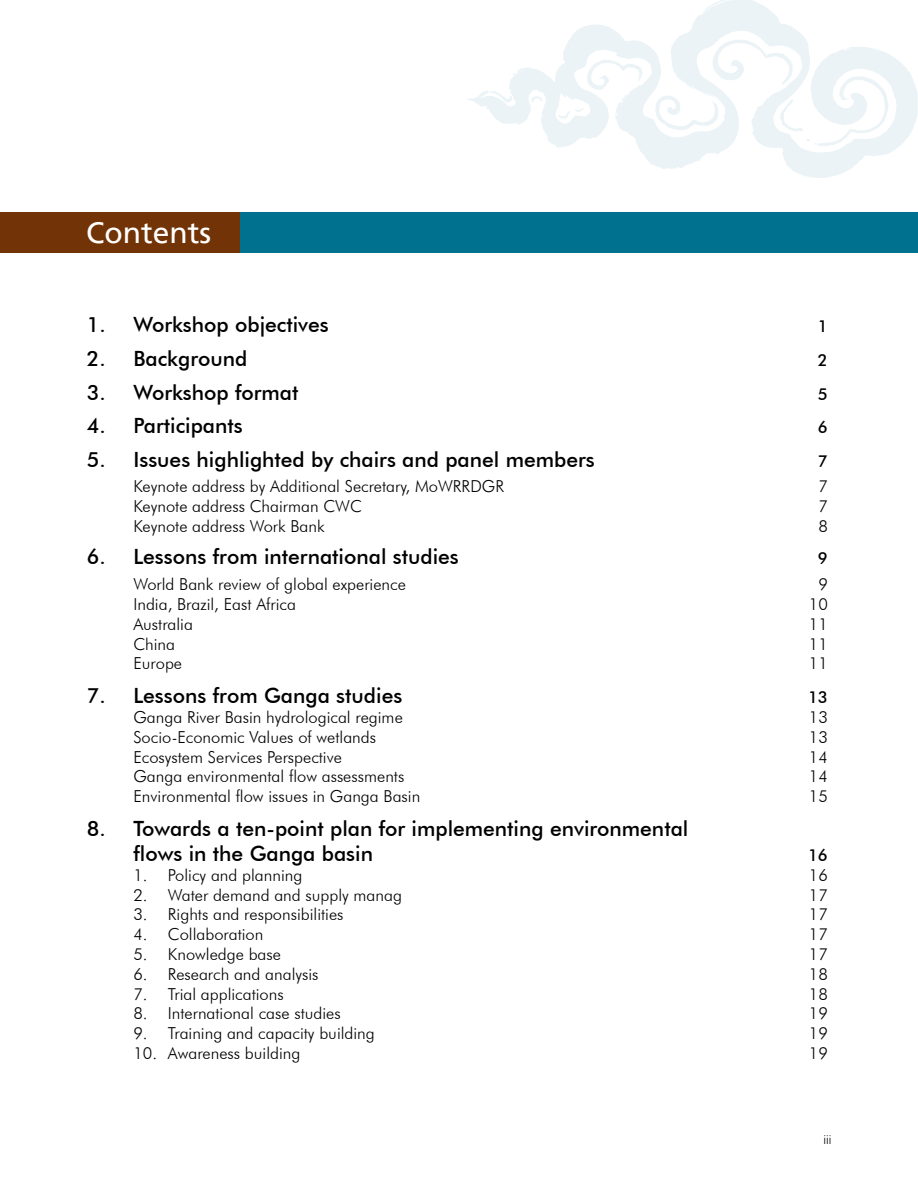
<style>
.page{position:relative;width:918px;height:1188px;background:#fff}
.page>*{position:absolute;margin:0;border:0;box-sizing:border-box;transform-origin:0 0}
.t1{font:30px "Frutiger LT";color:#fff}
.t2{font:500 21px/25.2px "Futura BT";color:#000}
.t3{font:300 16.5px "Futura BT";color:#000}
.t4{font:500 16.5px "Futura BT";color:#000}
.t5{font:300 12px "Frutiger LT";color:#000}
</style>
<div class="page">
<div style="left:1px;top:213px;width:834px;height:40px;background:#723406"></div>
<div style="left:240px;top:213px;width:678px;height:40px;background:#00728f"></div>
<h1 class="t1" style="left:86px;top:215px;width:127px">Contents</h1>
<p class="t2" style="left:87px;top:312px;width:243px">1. Workshop objectives</p>
<p class="t4" style="left:818px;top:316px;width:11px">1</p>
<p class="t2" style="left:87px;top:346px;width:162px">2. Background</p>
<p class="t4" style="left:818px;top:350px;width:11px">2</p>
<p class="t2" style="left:87px;top:379px;width:213px">3. Workshop format</p>
<p class="t4" style="left:818px;top:384px;width:11px">5</p>
<p class="t2" style="left:87px;top:413px;width:157px">4. Participants</p>
<p class="t4" style="left:818px;top:417px;width:11px">6</p>
<p class="t2" style="left:87px;top:447px;width:509px">5. Issues highlighted by chairs and panel members</p>
<p class="t4" style="left:818px;top:451px;width:11px">7</p>
<p class="t3" style="left:133px;top:476px;width:372px">Keynote address by Additional Secretary, MoWRRDGR</p>
<p class="t3" style="left:818px;top:476px;width:11px">7</p>
<p class="t3" style="left:133px;top:496px;width:230px">Keynote address Chairman CWC</p>
<p class="t3" style="left:818px;top:496px;width:11px">7</p>
<p class="t3" style="left:133px;top:516px;width:193px">Keynote address Work Bank</p>
<p class="t3" style="left:818px;top:516px;width:11px">8</p>
<p class="t2" style="left:87px;top:543px;width:373px">6. Lessons from international studies</p>
<p class="t4" style="left:818px;top:548px;width:11px">9</p>
<p class="t3" style="left:133px;top:574px;width:274px">World Bank review of global experience</p>
<p class="t3" style="left:818px;top:574px;width:11px">9</p>
<p class="t3" style="left:133px;top:594px;width:164px">India, Brazil, East Africa</p>
<p class="t3" style="left:809px;top:594px;width:21px">10</p>
<p class="t3" style="left:133px;top:614px;width:61px">Australia</p>
<p class="t3" style="left:809px;top:614px;width:21px">11</p>
<p class="t3" style="left:133px;top:634px;width:43px">China</p>
<p class="t3" style="left:809px;top:634px;width:21px">11</p>
<p class="t3" style="left:133px;top:654px;width:50px">Europe</p>
<p class="t3" style="left:809px;top:654px;width:21px">11</p>
<p class="t2" style="left:87px;top:683px;width:317px">7. Lessons from Ganga studies</p>
<p class="t4" style="left:808px;top:687px;width:21px">13</p>
<p class="t3" style="left:133px;top:707px;width:271px">Ganga River Basin hydrological regime</p>
<p class="t3" style="left:809px;top:707px;width:21px">13</p>
<p class="t3" style="left:133px;top:727px;width:244px">Socio-Economic Values of wetlands</p>
<p class="t3" style="left:809px;top:727px;width:21px">13</p>
<p class="t3" style="left:133px;top:747px;width:210px">Ecosystem Services Perspective</p>
<p class="t3" style="left:809px;top:747px;width:21px">14</p>
<p class="t3" style="left:133px;top:766px;width:272px">Ganga environmental flow assessments</p>
<p class="t3" style="left:809px;top:766px;width:21px">14</p>
<p class="t3" style="left:133px;top:786px;width:288px">Environmental flow issues in Ganga Basin</p>
<p class="t3" style="left:809px;top:786px;width:21px">15</p>
<p class="t2" style="left:133px;top:816px;width:556px;text-indent:-46px">8. Towards a ten-point plan for implementing environmental flows in the Ganga basin</p>
<p class="t4" style="left:808px;top:845px;width:21px">16</p>
<p class="t3" style="left:133px;top:865px;width:170px">1. Policy and planning</p>
<p class="t3" style="left:809px;top:865px;width:21px">16</p>
<p class="t3" style="left:133px;top:885px;width:270px">2. Water demand and supply manag</p>
<p class="t3" style="left:809px;top:885px;width:21px">17</p>
<p class="t3" style="left:133px;top:905px;width:212px">3. Rights and responsibilities</p>
<p class="t3" style="left:809px;top:905px;width:21px">17</p>
<p class="t3" style="left:133px;top:924px;width:131px">4. Collaboration</p>
<p class="t3" style="left:809px;top:924px;width:21px">17</p>
<p class="t3" style="left:133px;top:944px;width:149px">5. Knowledge base</p>
<p class="t3" style="left:809px;top:944px;width:21px">17</p>
<p class="t3" style="left:133px;top:964px;width:187px">6. Research and analysis</p>
<p class="t3" style="left:809px;top:964px;width:21px">18</p>
<p class="t3" style="left:133px;top:984px;width:152px">7. Trial applications</p>
<p class="t3" style="left:809px;top:984px;width:21px">18</p>
<p class="t3" style="left:133px;top:1004px;width:209px">8. International case studies</p>
<p class="t3" style="left:809px;top:1004px;width:21px">19</p>
<p class="t3" style="left:133px;top:1023px;width:243px">9. Training and capacity building</p>
<p class="t3" style="left:809px;top:1023px;width:21px">19</p>
<p class="t3" style="left:133px;top:1043px;width:168px">10. Awareness building</p>
<p class="t3" style="left:809px;top:1043px;width:21px">19</p>
<p class="t5" style="left:824px;top:1133px;width:9px">iii</p>
</div>
